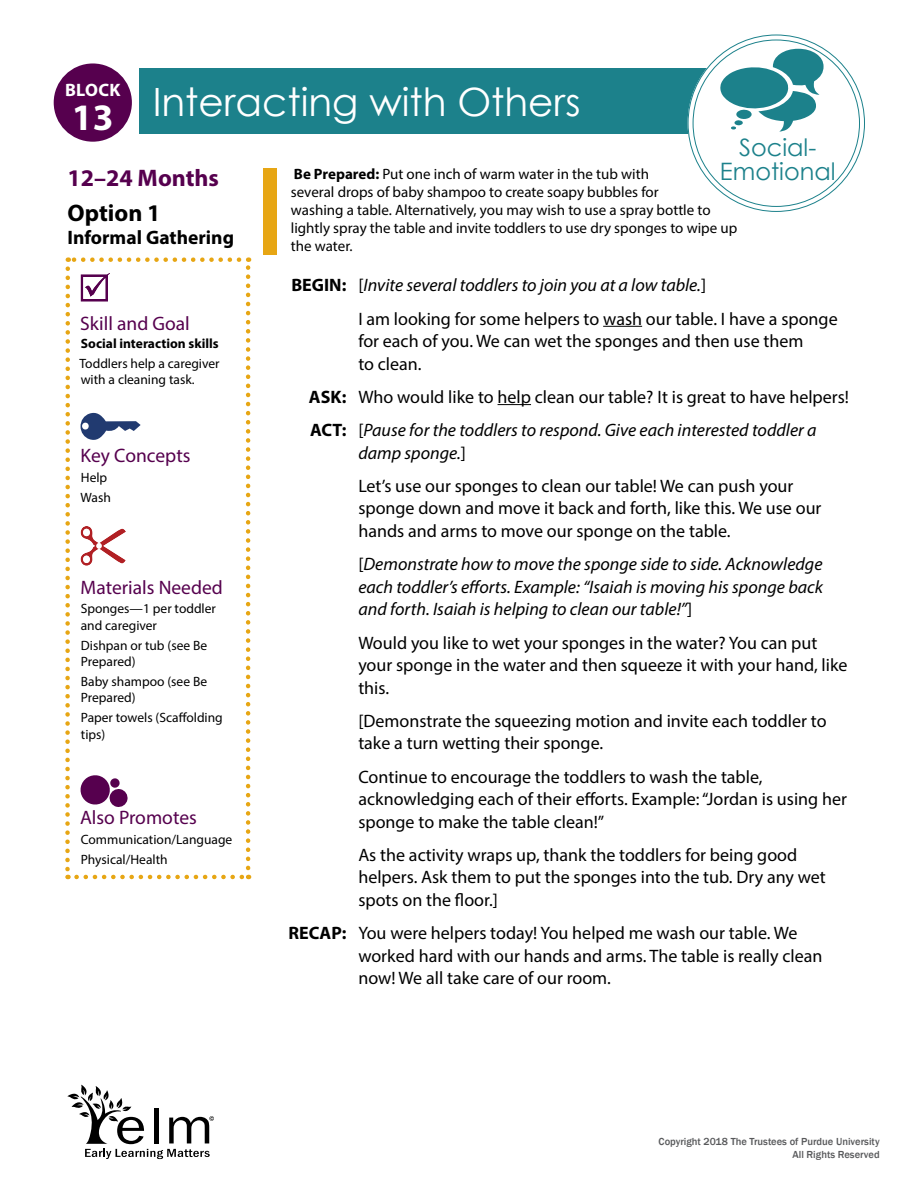
<style>
.page{position:relative;width:918px;height:1188px;background:#fff}
.page>*{position:absolute;margin:0;border:0;box-sizing:border-box;transform-origin:0 0}
._1-02_Lesson_Title{font:39px "Century Gothic";color:#fff}
._1-10_Block_Day{font:700 37.5px "Myriad Pro";color:#fff}
._1-01_Domain_Lg_SE{font:24px/24px "Century Gothic";color:#1c818b;text-align:center}
._1-07_I-T_Age{font:700 24px "Myriad Pro";color:#56004e}
._1-11_I-T_Option_Sub{font:700 24px "Myriad Pro";color:#000}
._2-01_Sidebar_Subhea{font:19.5px "Myriad Pro";color:#56004e}
._1-08_Group_Size{font:700 19.5px "Myriad Pro";color:#000}
._3-03_Lesson_Body_GR{font:18px/22.5px "Myriad Pro";color:#000}
._3-04_Lesson_Body_Bo{font:18px/22.5px "Myriad Pro";color:#000}
._3-03_Lesson_Body_GR-2{font:italic 18px/22.5px "Myriad Pro";color:#000;text-align:justify}
._3-04_Lesson_Body_Bo-2{font:italic 18px/22.5px "Myriad Pro";color:#000}
._1-09_I-T_Block{font:700 18px "Myriad Pro";letter-spacing:.02em;color:#fff}
._3-IT_MISC_Be_Prepar{font:15px/18px "Myriad Pro";color:#000}
._2-05_I-T_Sidebar_Bo{font:13.5px/16.5px "Myriad Pro";color:#000}
._2-02_Learning_Goal{font:13.5px/16.5px "Myriad Pro";color:#000}
._2-02a_Skill{font:700 13.5px "Myriad Pro";color:#000}
._2-08_I-T_Key_Concep{font:13.5px "Myriad Pro";color:#000}
.t1{font:500 10.5px/12.6px "Franklin Gothic";color:#58595b;text-align:right}
.s1{font-weight:700}
.s2{font-weight:700;font-style:normal}
.s3{font-style:normal}
</style>
<div class="page">
<div style="left:140px;top:68px;width:571px;height:66px;background:#1c818b"></div>
<div style="left:54px;top:63px;width:78px;height:79px;background:#56004e;border-radius:50%"></div>
<div style="left:691px;top:37px;width:171px;height:172px;background:#fff;border-radius:50%"></div>
<div style="left:688px;top:34px;width:177px;height:178px;border:6px solid #fff;border-radius:50%"></div>
<svg style="left:720px;top:49px;width:104px;height:83px"></svg>
<svg style="left:81px;top:273px;width:29px;height:29px"></svg>
<svg style="left:81px;top:413px;width:60px;height:27px"></svg>
<svg style="left:81px;top:526px;width:45px;height:40px"></svg>
<svg style="left:81px;top:775px;width:47px;height:32px"></svg>
<svg style="left:77px;top:875px;width:172px;height:4px"></svg>
<svg style="left:246px;top:257px;width:4px;height:611px"></svg>
<svg style="left:68px;top:257px;width:171px;height:5px"></svg>
<svg style="left:65px;top:269px;width:5px;height:610px"></svg>
<div style="left:264px;top:168px;width:13px;height:87px;background:#e7a614"></div>
<hr style="left:603px;top:326px;width:39px;height:1px;background:#000">
<hr style="left:498px;top:404px;width:33px;height:1px;background:#000">
<svg style="left:68px;top:1085px;width:146px;height:74px"></svg>
<p class="_1-09_I-T_Block" style="left:65px;top:78px;width:57px">BLOCK</p>
<p class="_1-10_Block_Day" style="left:72px;top:93px;width:43px">13</p>
<h1 class="_1-02_Lesson_Title" style="left:153px;top:75px;width:429px">Interacting with Others</h1>
<h1 class="_1-07_I-T_Age" style="left:68px;top:162px;width:153px">12–24 Months</h1>
<p class="_1-11_I-T_Option_Sub" style="left:68px;top:198px;width:95px">Option 1</p>
<h2 class="_1-08_Group_Size" style="left:68px;top:225px;width:168px">Informal Gathering</h2>
<p class="_2-01_Sidebar_Subhea" style="left:80px;top:311px;width:111px">Skill and Goal</p>
<p class="_2-02a_Skill" style="left:81px;top:335px;width:139px">Social interaction skills</p>
<p class="_2-02_Learning_Goal" style="left:80px;top:355px;width:142px">Toddlers help a caregiver with a cleaning task.</p>
<p class="_2-01_Sidebar_Subhea" style="left:81px;top:444px;width:111px">Key Concepts</p>
<p class="_2-08_I-T_Key_Concep" style="left:81px;top:469px;width:28px">Help</p>
<p class="_2-08_I-T_Key_Concep" style="left:81px;top:489px;width:32px">Wash</p>
<p class="_2-01_Sidebar_Subhea" style="left:81px;top:575px;width:144px">Materials Needed</p>
<p class="_2-05_I-T_Sidebar_Bo" style="left:81px;top:600px;width:137px">Sponges—1 per toddler and caregiver</p>
<p class="_2-05_I-T_Sidebar_Bo" style="left:81px;top:637px;width:128px">Dishpan or tub (see Be<br>Prepared)</p>
<p class="_2-05_I-T_Sidebar_Bo" style="left:81px;top:673px;width:128px">Baby shampoo (see Be<br>Prepared)</p>
<p class="_2-05_I-T_Sidebar_Bo" style="left:81px;top:709px;width:143px">Paper towels (Scaffolding tips)</p>
<p class="_2-01_Sidebar_Subhea" style="left:80px;top:806px;width:118px">Also Promotes</p>
<p class="_2-05_I-T_Sidebar_Bo" style="left:81px;top:831px;width:153px">Communication/Language</p>
<p class="_2-05_I-T_Sidebar_Bo" style="left:81px;top:851px;width:88px">Physical/Health</p>
<h1 class="_1-01_Domain_Lg_SE" style="left:720px;top:135px;width:117px">Social-<br>Emotional</h1>
<p class="_3-IT_MISC_Be_Prepar" style="left:291px;top:165px;width:448px"><span class="s1">Be Prepared:</span> Put one inch of warm water in the tub with<br>several drops of baby shampoo to create soapy bubbles for<br>washing a table. Alternatively, you may wish to use a spray bottle to lightly spray the table and invite toddlers to use dry sponges to wipe up the water.</p>
<p class="_3-04_Lesson_Body_Bo-2" style="left:291px;top:274px;width:416px"><span class="s2">BEGIN:</span> <span class="s3">[</span>Invite several toddlers to join you at a low table.<span class="s3">]</span></p>
<p class="_3-03_Lesson_Body_GR" style="left:358px;top:307px;width:481px">I am looking for some helpers to wash our table. I have a sponge for each of you. We can wet the sponges and then use them<br>to clean.</p>
<p class="_3-04_Lesson_Body_Bo" style="left:309px;top:385px;width:542px"><span class="s1">ASK:</span> Who would like to help clean our table? It is great to have helpers!</p>
<p class="_3-04_Lesson_Body_Bo-2" style="left:358px;top:419px;width:460px;text-indent:-48px"><span class="s2">ACT:</span> <span class="s3">[</span>Pause for the toddlers to respond. Give each interested toddler a damp sponge.<span class="s3">]</span></p>
<p class="_3-03_Lesson_Body_GR" style="left:358px;top:474px;width:465px">Let’s use our sponges to clean our table! We can push your sponge down and move it back and forth, like this. We use our hands and arms to move our sponge on the table.</p>
<p class="_3-03_Lesson_Body_GR-2" style="left:358px;top:553px;width:466px"><span class="s3">[</span>Demonstrate how to move the sponge side to side. Acknowledge each toddler’s efforts. Example: “Isaiah is moving his sponge back and forth. Isaiah is helping to clean our table!”<span class="s3">]</span></p>
<p class="_3-03_Lesson_Body_GR" style="left:358px;top:631px;width:491px">Would you like to wet your sponges in the water? You can put your sponge in the water and then squeeze it with your hand, like this.</p>
<p class="_3-03_Lesson_Body_GR" style="left:358px;top:709px;width:470px">[Demonstrate the squeezing motion and invite each toddler to take a turn wetting their sponge.</p>
<p class="_3-03_Lesson_Body_GR" style="left:358px;top:765px;width:490px">Continue to encourage the toddlers to wash the table, acknowledging each of their efforts. Example: “Jordan is using her sponge to make the table clean!”</p>
<p class="_3-03_Lesson_Body_GR" style="left:358px;top:843px;width:469px">As the activity wraps up, thank the toddlers for being good helpers. Ask them to put the sponges into the tub. Dry any wet spots on the floor.]</p>
<p class="_3-04_Lesson_Body_Bo" style="left:358px;top:922px;width:466px;text-indent:-70px"><span class="s1">RECAP:</span> You were helpers today! You helped me wash our table. We worked hard with our hands and arms. The table is really clean now! We all take care of our room.</p>
<p class="t1" style="left:659px;top:1136px;width:223px">Copyright 2018 The Trustees of Purdue University<br>All Rights Reserved</p>
</div>
